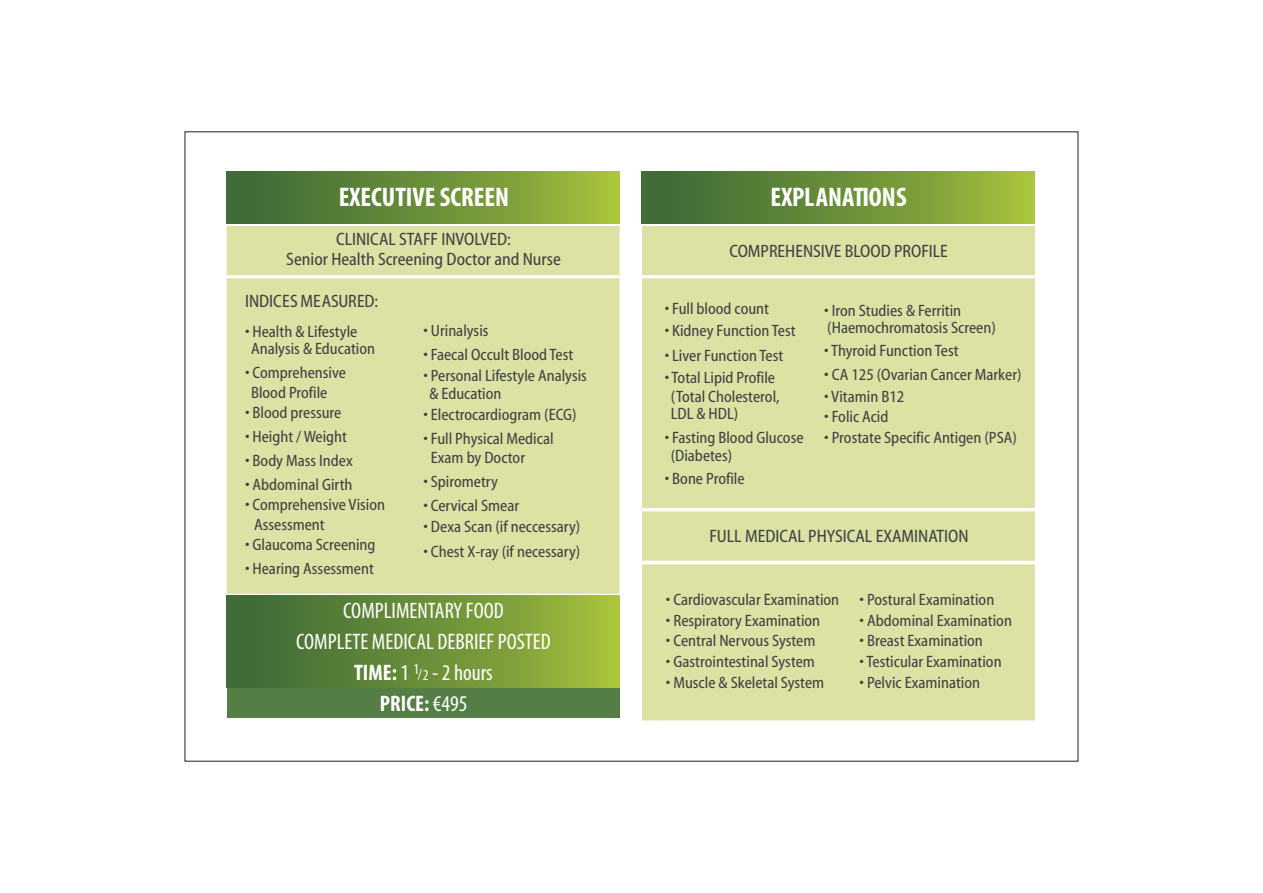
<style>
.page{position:relative;width:1263px;height:893px;background:#fff}
.page>*{position:absolute;margin:0;border:0;box-sizing:border-box;transform-origin:0 0}
.t1{font:700 condensed 27px "Myriad Pro";color:#fff}
.t2{font:condensed 22.5px/31px "Myriad Pro";color:#fff;text-align:center}
.t3{font:18px/19.5px "Myriad Cn Web";color:#414142;text-align:center}
.t4{font:16.5px/19.6px "Myriad Cn Web";color:#414142}
.t5{font:condensed 15px "Myriad Pro";color:#fff}
.s1{font-weight:700}
.s2{font-size:15px}
</style>
<div class="page">
<div style="left:227px;top:171px;width:393px;height:52px;background:linear-gradient(to right,#376436,#a2be3c)"></div>
<div style="left:227px;top:278px;width:393px;height:316px;background:#dce2a4"></div>
<div style="left:227px;top:226px;width:393px;height:49px;background:#dce2a4"></div>
<div style="left:227px;top:595px;width:393px;height:30px;background:linear-gradient(to right,#376436,#a2be3c)"></div>
<div style="left:227px;top:626px;width:393px;height:30px;background:linear-gradient(to right,#376436,#a2be3c)"></div>
<div style="left:227px;top:657px;width:393px;height:30px;background:linear-gradient(to right,#376436,#a2be3c)"></div>
<div style="left:227px;top:688px;width:393px;height:30px;background:#547e46"></div>
<div style="left:642px;top:171px;width:393px;height:52px;background:linear-gradient(to right,#376436,#a2be3c)"></div>
<div style="left:642px;top:278px;width:393px;height:230px;background:#dce2a4"></div>
<div style="left:642px;top:226px;width:393px;height:49px;background:#dce2a4"></div>
<div style="left:642px;top:564px;width:393px;height:156px;background:#dce2a4"></div>
<div style="left:642px;top:511px;width:393px;height:50px;background:#dce2a4"></div>
<h1 class="t1" style="left:339px;top:186px;width:172px">EXECUTIVE SCREEN</h1>
<p class="t3" style="left:286px;top:231px;width:276px">CLINICAL STAFF INVOLVED:<br>Senior Health Screening Doctor and Nurse</p>
<p class="t3" style="left:245px;top:292px;width:135px">INDICES MEASURED:</p>
<p class="t4" style="left:251px;top:324px;width:125px;line-height:17.4px;text-indent:-6px">• Health &amp; Lifestyle<br>Analysis &amp; Education</p>
<p class="t4" style="left:251px;top:364px;width:96px;text-indent:-6px">• Comprehensive<br>Blood Profile</p>
<p class="t4" style="left:245px;top:404px;width:98px">• Blood pressure</p>
<p class="t4" style="left:245px;top:428px;width:104px">• Height / Weight</p>
<p class="t4" style="left:245px;top:451px;width:109px">• Body Mass Index</p>
<p class="t4" style="left:245px;top:475px;width:109px">• Abdominal Girth</p>
<p class="t4" style="left:254px;top:496px;width:132px;text-indent:-9px">• Comprehensive Vision<br>Assessment</p>
<p class="t4" style="left:245px;top:536px;width:132px">• Glaucoma Screening</p>
<p class="t4" style="left:245px;top:560px;width:130px">• Hearing Assessment</p>
<p class="t4" style="left:423px;top:322px;width:67px">• Urinalysis</p>
<p class="t4" style="left:423px;top:346px;width:152px">• Faecal Occult Blood Test</p>
<p class="t4" style="left:429px;top:368px;width:159px;line-height:17.9px;text-indent:-6px">• Personal Lifestyle Analysis &amp; Education</p>
<p class="t4" style="left:423px;top:406px;width:155px">• Electrocardiogram (ECG)</p>
<p class="t4" style="left:431px;top:431px;width:124px;line-height:18.8px;text-indent:-7px">• Full Physical Medical<br>Exam by Doctor</p>
<p class="t4" style="left:423px;top:473px;width:76px">• Spirometry</p>
<p class="t4" style="left:423px;top:497px;width:97px">• Cervical Smear</p>
<p class="t4" style="left:423px;top:518px;width:158px">• Dexa Scan (if neccessary)</p>
<p class="t4" style="left:423px;top:542px;width:158px">• Chest X-ray (if necessary)</p>
<h2 class="t2" style="left:296px;top:597px;width:256px">COMPLIMENTARY FOOD<br>COMPLETE MEDICAL DEBRIEF POSTED</h2>
<p class="t5" style="left:413px;top:662px;width:7px">1</p>
<h2 class="t2" style="left:354px;top:659px;width:140px"><span class="s1">TIME:</span> 1 <span class="s2">/2</span> - 2 hours<br><span class="s1">PRICE:</span> €495</h2>
<h1 class="t1" style="left:770px;top:186px;width:138px">EXPLANATIONS</h1>
<p class="t3" style="left:729px;top:242px;width:220px">COMPREHENSIVE BLOOD PROFILE</p>
<p class="t4" style="left:665px;top:300px;width:106px">• Full blood count</p>
<p class="t4" style="left:665px;top:322px;width:133px">• Kidney Function Test</p>
<p class="t4" style="left:671px;top:370px;width:110px;line-height:18.1px;text-indent:-6px">• Total Lipid Profile (Total Cholesterol,<br>LDL &amp; HDL)</p>
<p class="t4" style="left:671px;top:430px;width:134px;line-height:17.7px;text-indent:-6px">• Fasting Blood Glucose (Diabetes)</p>
<p class="t4" style="left:665px;top:347px;width:120px">• Liver Function Test</p>
<p class="t4" style="left:665px;top:470px;width:81px">• Bone Profile</p>
<p class="t4" style="left:824px;top:302px;width:173px;line-height:17.7px">• Iron Studies &amp; Ferritin (Haemochromatosis Screen)</p>
<p class="t4" style="left:824px;top:342px;width:136px">• Thyroid Function Test</p>
<p class="t4" style="left:824px;top:366px;width:199px">• CA 125 (Ovarian Cancer Marker)</p>
<p class="t4" style="left:824px;top:388px;width:81px">• Vitamin B12</p>
<p class="t4" style="left:824px;top:408px;width:66px">• Folic Acid</p>
<p class="t4" style="left:824px;top:429px;width:194px">• Prostate Specific Antigen (PSA)</p>
<p class="t3" style="left:709px;top:528px;width:261px">FULL MEDICAL PHYSICAL EXAMINATION</p>
<p class="t4" style="left:666px;top:591px;width:175px">• Cardiovascular Examination</p>
<p class="t4" style="left:666px;top:612px;width:156px">• Respiratory Examination</p>
<p class="t4" style="left:666px;top:632px;width:151px">• Central Nervous System</p>
<p class="t4" style="left:666px;top:653px;width:151px">• Gastrointestinal System</p>
<p class="t4" style="left:666px;top:674px;width:160px">• Muscle &amp; Skeletal System</p>
<p class="t4" style="left:860px;top:591px;width:136px">• Postural Examination</p>
<p class="t4" style="left:860px;top:612px;width:154px">• Abdominal Examination</p>
<p class="t4" style="left:860px;top:632px;width:125px">• Breast Examination</p>
<p class="t4" style="left:860px;top:653px;width:144px">• Testicular Examination</p>
<p class="t4" style="left:860px;top:674px;width:122px">• Pelvic Examination</p>
</div>
